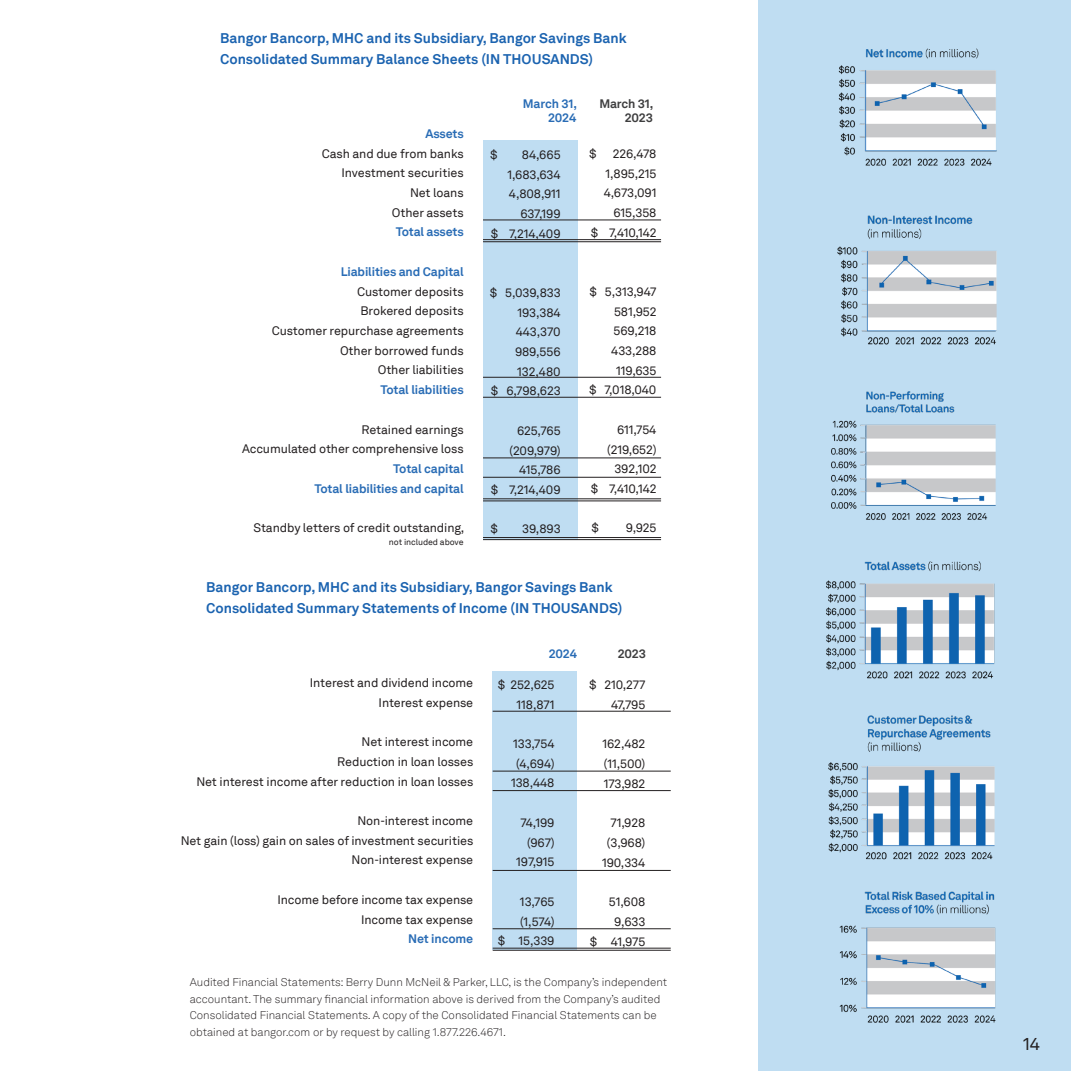
<style>
.page{position:relative;width:1071px;height:1071px;background:#fff}
.page>*{position:absolute;margin:0;border:0;box-sizing:border-box;transform-origin:0 0}
.t1{font:17.5px "Akkurat LLTT";color:#231f20}
.t2{font:700 14px/21px "Akkurat LLTT";color:#1b63b0}
.t3{font:12.25px/19.8px "Akkurat LLTT";letter-spacing:-.01em;color:#231f20;text-align:right}
.t4{font:700 12.25px/14px "Akkurat LLTT";letter-spacing:-.01em;color:#296cb5;text-align:right}
.t5{font:700 12.25px/14px "Akkurat LLTT";letter-spacing:-.01em;color:#3e3e3f;text-align:right}
.t6{font:300 11.2px/16.8px "Akkurat LLTT";color:#231f20}
.t7{font:8.58px "Akkurat LLTT";letter-spacing:-.01em;color:#231f20}
</style>
<div class="page">
<div style="left:483px;top:140px;width:94px;height:400px;background:#bfddf2"></div>
<div style="left:493px;top:672px;width:84px;height:278px;background:#bfddf2"></div>
<hr style="left:483px;top:220px;width:178px;height:1px;background:#231f20">
<hr style="left:483px;top:397px;width:178px;height:1px;background:#231f20">
<hr style="left:483px;top:477px;width:178px;height:1px;background:#231f20">
<hr style="left:493px;top:711px;width:178px;height:1px;background:#231f20">
<hr style="left:493px;top:771px;width:178px;height:1px;background:#231f20">
<hr style="left:493px;top:790px;width:178px;height:1px;background:#231f20">
<hr style="left:493px;top:870px;width:178px;height:1px;background:#231f20">
<hr style="left:493px;top:928px;width:178px;height:1px;background:#231f20">
<hr style="left:483px;top:458px;width:178px;height:1px;background:#231f20">
<hr style="left:483px;top:377px;width:178px;height:1px;background:#231f20">
<hr style="left:483px;top:499px;width:178px;height:1px;background:#231f20">
<hr style="left:483px;top:537px;width:178px;height:1px;background:#231f20">
<hr style="left:493px;top:948px;width:178px;height:1px;background:#231f20">
<hr style="left:483px;top:239px;width:178px;height:1px;background:#231f20">
<hr style="left:483px;top:241px;width:178px;height:1px;background:#231f20">
<hr style="left:483px;top:501px;width:178px;height:1px;background:#231f20">
<hr style="left:483px;top:539px;width:178px;height:1px;background:#231f20">
<hr style="left:493px;top:950px;width:178px;height:1px;background:#231f20">
<div style="left:759px;top:0;width:312px;height:1071px;background:#bfddf2"></div>
<img style="left:838px;top:48px;width:159px;height:118px">
<img style="left:831px;top:391px;width:165px;height:129px">
<img style="left:837px;top:215px;width:160px;height:130px">
<img style="left:826px;top:561px;width:169px;height:118px">
<img style="left:828px;top:715px;width:167px;height:145px">
<img style="left:839px;top:891px;width:157px;height:132px">
<p class="t2" style="left:220px;top:27px;width:408px">Bangor Bancorp, MHC and its Subsidiary, Bangor Savings Bank<br>Consolidated Summary Balance Sheets (IN THOUSANDS)</p>
<p class="t4" style="left:426px;top:126px;width:40px">Assets</p>
<p class="t3" style="left:322px;top:143px;width:143px">Cash and due from banks</p>
<p class="t3" style="left:341px;top:163px;width:124px">Investment securities</p>
<p class="t3" style="left:410px;top:182px;width:55px">Net loans</p>
<p class="t3" style="left:392px;top:202px;width:73px">Other assets</p>
<p class="t4" style="left:396px;top:224px;width:69px">Total assets</p>
<p class="t4" style="left:341px;top:264px;width:124px">Liabilities and Capital</p>
<p class="t3" style="left:357px;top:281px;width:108px">Customer deposits</p>
<p class="t3" style="left:360px;top:301px;width:105px">Brokered deposits</p>
<p class="t3" style="left:272px;top:320px;width:193px">Customer repurchase agreements</p>
<p class="t3" style="left:340px;top:340px;width:125px">Other borrowed funds</p>
<p class="t3" style="left:378px;top:360px;width:87px">Other liabilities</p>
<p class="t4" style="left:380px;top:382px;width:85px">Total liabilities</p>
<p class="t3" style="left:362px;top:419px;width:104px">Retained earnings</p>
<p class="t3" style="left:242px;top:439px;width:223px">Accumulated other comprehensive loss</p>
<p class="t4" style="left:393px;top:461px;width:72px">Total capital</p>
<p class="t4" style="left:314px;top:481px;width:151px">Total liabilities and capital</p>
<p class="t3" style="left:253px;top:517px;width:212px">Standby letters of credit outstanding,</p>
<p class="t7" style="left:389px;top:535px;width:76px">not included above</p>
<p class="t4" style="left:523px;top:96px;width:56px">March 31,<br>2024</p>
<p class="t5" style="left:599px;top:96px;width:56px">March 31,<br>2023</p>
<p class="t3" style="left:490px;top:144px;width:9px">$</p>
<p class="t3" style="left:522px;top:144px;width:40px">84,665</p>
<p class="t3" style="left:507px;top:164px;width:55px;text-align:left">1,683,634<br>4,808,911</p>
<p class="t3" style="left:491px;top:203px;width:71px">637,199<br>$ 7,214,409</p>
<p class="t3" style="left:490px;top:282px;width:72px">$ 5,039,833</p>
<p class="t3" style="left:517px;top:302px;width:45px">193,384</p>
<p class="t3" style="left:515px;top:322px;width:47px;text-align:left">443,370<br>989,556</p>
<p class="t3" style="left:517px;top:361px;width:45px">132,480</p>
<p class="t3" style="left:491px;top:381px;width:71px">$ 6,798,623</p>
<p class="t3" style="left:517px;top:420px;width:45px">625,765</p>
<p class="t3" style="left:509px;top:440px;width:53px">(209,979)<br>415,786</p>
<p class="t3" style="left:491px;top:479px;width:71px">$ 7,214,409</p>
<p class="t3" style="left:490px;top:519px;width:9px">$</p>
<p class="t3" style="left:522px;top:519px;width:40px">39,893</p>
<p class="t3" style="left:589px;top:143px;width:9px">$</p>
<p class="t3" style="left:604px;top:143px;width:54px;text-align:justify;text-indent:9px">226,478<br>1,895,215<br>4,673,091</p>
<p class="t3" style="left:591px;top:202px;width:67px">615,358<br>$ 7,410,142</p>
<p class="t3" style="left:589px;top:281px;width:69px">$ 5,313,947<br>581,952<br>569,218<br>433,288<br>119,635<br>$ 7,018,040</p>
<p class="t3" style="left:617px;top:419px;width:41px">611,754</p>
<p class="t3" style="left:607px;top:439px;width:51px;text-align:center">(219,652)<br>392,102</p>
<p class="t3" style="left:591px;top:478px;width:67px">$ 7,410,142</p>
<p class="t3" style="left:591px;top:518px;width:9px">$</p>
<p class="t3" style="left:626px;top:518px;width:32px">9,925</p>
<p class="t2" style="left:206px;top:576px;width:418px">Bangor Bancorp, MHC and its Subsidiary, Bangor Savings Bank<br>Consolidated Summary Statements of Income (IN THOUSANDS)</p>
<p class="t3" style="left:310px;top:672px;width:165px">Interest and dividend income</p>
<p class="t3" style="left:379px;top:692px;width:96px">Interest expense</p>
<p class="t3" style="left:337px;top:731px;width:138px">Net interest income<br>Reduction in loan losses</p>
<p class="t3" style="left:196px;top:771px;width:278px">Net interest income after reduction in loan losses</p>
<p class="t3" style="left:181px;top:810px;width:294px">Non-interest income<br>Net gain (loss) gain on sales of investment securities<br>Non-interest expense</p>
<p class="t3" style="left:277px;top:889px;width:197px">Income before income tax expense<br>Income tax expense</p>
<p class="t4" style="left:408px;top:931px;width:67px">Net income</p>
<p class="t4" style="left:549px;top:646px;width:30px">2024</p>
<p class="t5" style="left:618px;top:646px;width:30px">2023</p>
<p class="t3" style="left:498px;top:674px;width:58px">$ 252,625<br>118,871</p>
<p class="t3" style="left:513px;top:733px;width:43px">133,754</p>
<p class="t3" style="left:516px;top:753px;width:40px">(4,694)</p>
<p class="t3" style="left:511px;top:773px;width:45px">138,448</p>
<p class="t3" style="left:516px;top:812px;width:40px">74,199 (967)<br>197,915</p>
<p class="t3" style="left:520px;top:891px;width:36px">13,765</p>
<p class="t3" style="left:520px;top:911px;width:36px">(1,574)</p>
<p class="t3" style="left:498px;top:930px;width:58px">$ 15,339</p>
<p class="t3" style="left:589px;top:675px;width:58px">$ 210,277<br>47,795</p>
<p class="t3" style="left:602px;top:734px;width:44px">162,482</p>
<p class="t3" style="left:604px;top:753px;width:43px">(11,500)</p>
<p class="t3" style="left:604px;top:773px;width:43px">173,982</p>
<p class="t3" style="left:602px;top:813px;width:45px">71,928 (3,968)<br>190,334</p>
<p class="t3" style="left:609px;top:891px;width:38px">51,608</p>
<p class="t3" style="left:614px;top:911px;width:33px">9,633</p>
<p class="t3" style="left:590px;top:931px;width:57px">$ 41,975</p>
<p class="t6" style="left:190px;top:973px;width:479px">Audited Financial Statements: Berry Dunn McNeil &amp; Parker, LLC, is the Company’s independent accountant. The summary financial information above is derived from the Company’s audited Consolidated Financial Statements. A copy of the Consolidated Financial Statements can be obtained at bangor.com or by request by calling 1.877.226.4671.</p>
<p class="t1" style="left:1023px;top:1031px;width:19px">14</p>
</div>
